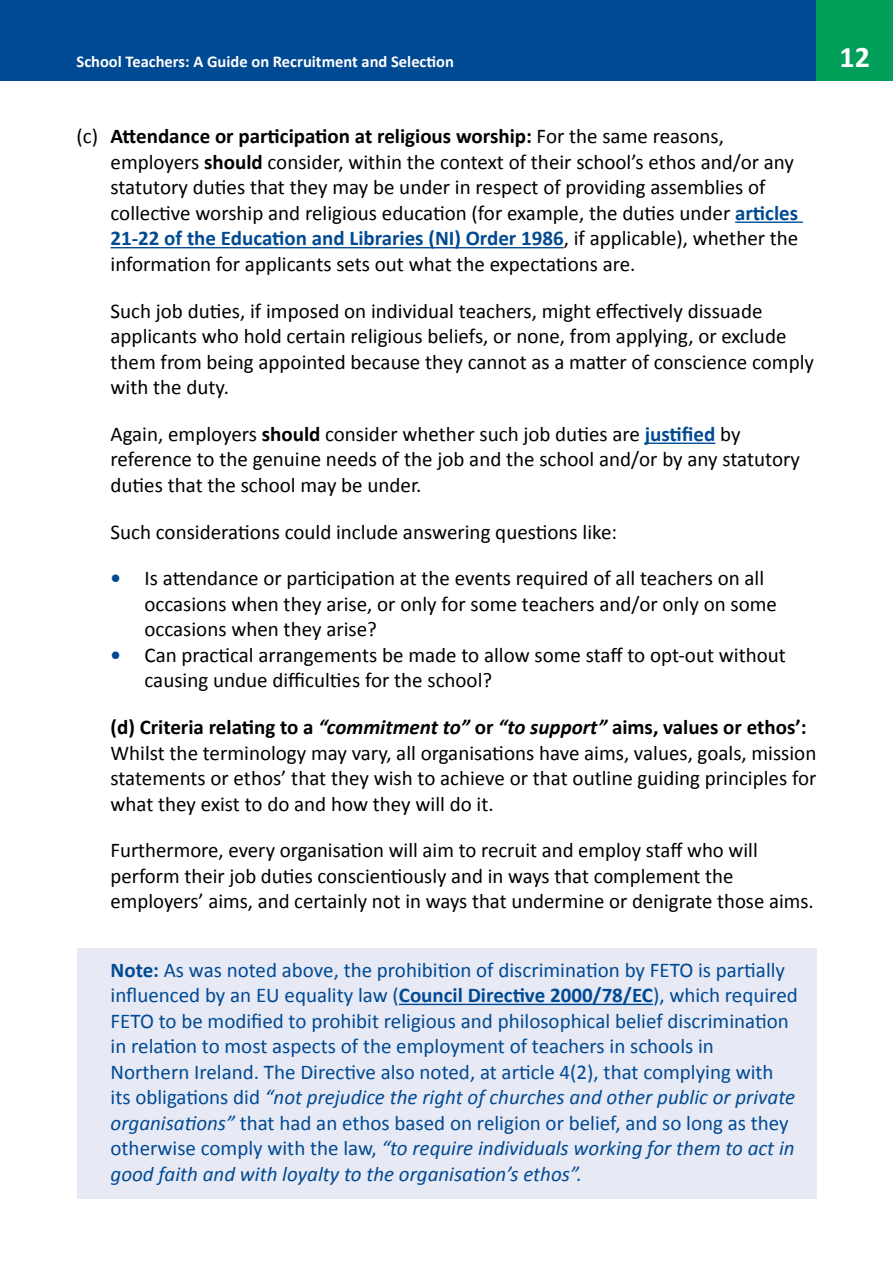
<style>
.page{position:relative;width:893px;height:1263px;background:#fff}
.page>*{position:absolute;margin:0;border:0;box-sizing:border-box;transform-origin:0 0}
.t1{font:700 30px "Calibri";color:#fff}
.P_-_Body_Indented{font:21px/25.5px "Calibri";color:#000}
.P_-_Note_Shaded{font:21px/25.5px "Calibri";color:#004a93}
.P_-_Bullets_Indented{font:21px/25.5px "Calibri";color:#000}
.t2{font:700 16.5px "Calibri";color:#fff}
.s1{font-weight:700}
.s2{font-weight:700;color:#004a93}
.s3{font-weight:700;font-style:italic}
.s4{font-style:italic}
</style>
<div class="page">
<div style="left:0;top:0;width:816px;height:81px;background:#004a93"></div>
<div style="left:816px;top:0;width:77px;height:81px;background:#009e59"></div>
<hr style="left:735px;top:222px;width:68px;height:1px;background:#004a93">
<hr style="left:111px;top:247px;width:453px;height:1px;background:#004a93">
<hr style="left:645px;top:443px;width:70px;height:1px;background:#004a93">
<div style="left:77px;top:948px;width:739px;height:250px;background:#e7e9f5"></div>
<hr style="left:399px;top:1004px;width:254px;height:1px;background:#004a93">
<p class="t2" style="left:77px;top:50px;width:379px">School Teachers: A Guide on Recruitment and Selection</p>
<h1 class="t1" style="left:839px;top:36px;width:32px">12</h1>
<p class="P_-_Body_Indented" style="left:111px;top:123px;width:689px;text-indent:-34px">(c) <span class="s1">Attendance or participation at religious worship:</span> For the same reasons, employers <span class="s1">should</span> consider, within the context of their school’s ethos and/or any statutory duties that they may be under in respect of providing assemblies of collective worship and religious education (for example, the duties under <span class="s2">articles 21-22 of the Education and Libraries (NI) Order 1986</span>, if applicable), whether the information for applicants sets out what the expectations are.</p>
<p class="P_-_Body_Indented" style="left:111px;top:297px;width:705px">Such job duties, if imposed on individual teachers, might effectively dissuade applicants who hold certain religious beliefs, or none, from applying, or exclude them from being appointed because they cannot as a matter of conscience comply with the duty.</p>
<p class="P_-_Body_Indented" style="left:111px;top:421px;width:691px">Again, employers <span class="s1">should</span> consider whether such job duties are <span class="s2">justified</span> by reference to the genuine needs of the job and the school and/or by any statutory duties that the school may be under.</p>
<p class="P_-_Body_Indented" style="left:111px;top:518px;width:508px">Such considerations could include answering questions like:</p>
<p class="P_-_Bullets_Indented" style="left:145px;top:565px;width:634px;text-indent:-34px"><span class="s2">•</span> Is attendance or participation at the events required of all teachers on all occasions when they arise, or only for some teachers and/or only on some occasions when they arise?</p>
<p class="P_-_Bullets_Indented" style="left:145px;top:642px;width:643px;text-indent:-34px"><span class="s2">•</span> Can practical arrangements be made to allow some staff to opt-out without causing undue difficulties for the school?</p>
<p class="P_-_Body_Indented" style="left:111px;top:714px;width:707px"><span class="s1">(d) Criteria relating to a</span> <span class="s3">“commitment to”</span> <span class="s1">or</span> <span class="s3">“to support”</span> <span class="s1">aims, values or ethos’:<br></span>Whilst the terminology may vary, all organisations have aims, values, goals, mission statements or ethos’ that they wish to achieve or that outline guiding principles for what they exist to do and how they will do it.</p>
<p class="P_-_Body_Indented" style="left:111px;top:837px;width:705px">Furthermore, every organisation will aim to recruit and employ staff who will perform their job duties conscientiously and in ways that complement the employers’ aims, and certainly not in ways that undermine or denigrate those aims.</p>
<p class="P_-_Note_Shaded" style="left:111px;top:956px;width:689px"><span class="s1">Note:</span> As was noted above, the prohibition of discrimination by FETO is partially influenced by an EU equality law (<span class="s1">Council Directive 2000/78/EC</span>), which required FETO to be modified to prohibit religious and philosophical belief discrimination in relation to most aspects of the employment of teachers in schools in Northern Ireland. The Directive also noted, at article 4(2), that complying with its obligations did <span class="s4">“not prejudice the right of churches and other public or private organisations”</span> that had an ethos based on religion or belief, and so long as they otherwise comply with the law, <span class="s4">“to require individuals working for them to act in good faith and with loyalty to the organisation’s ethos”.</span></p>
</div>
